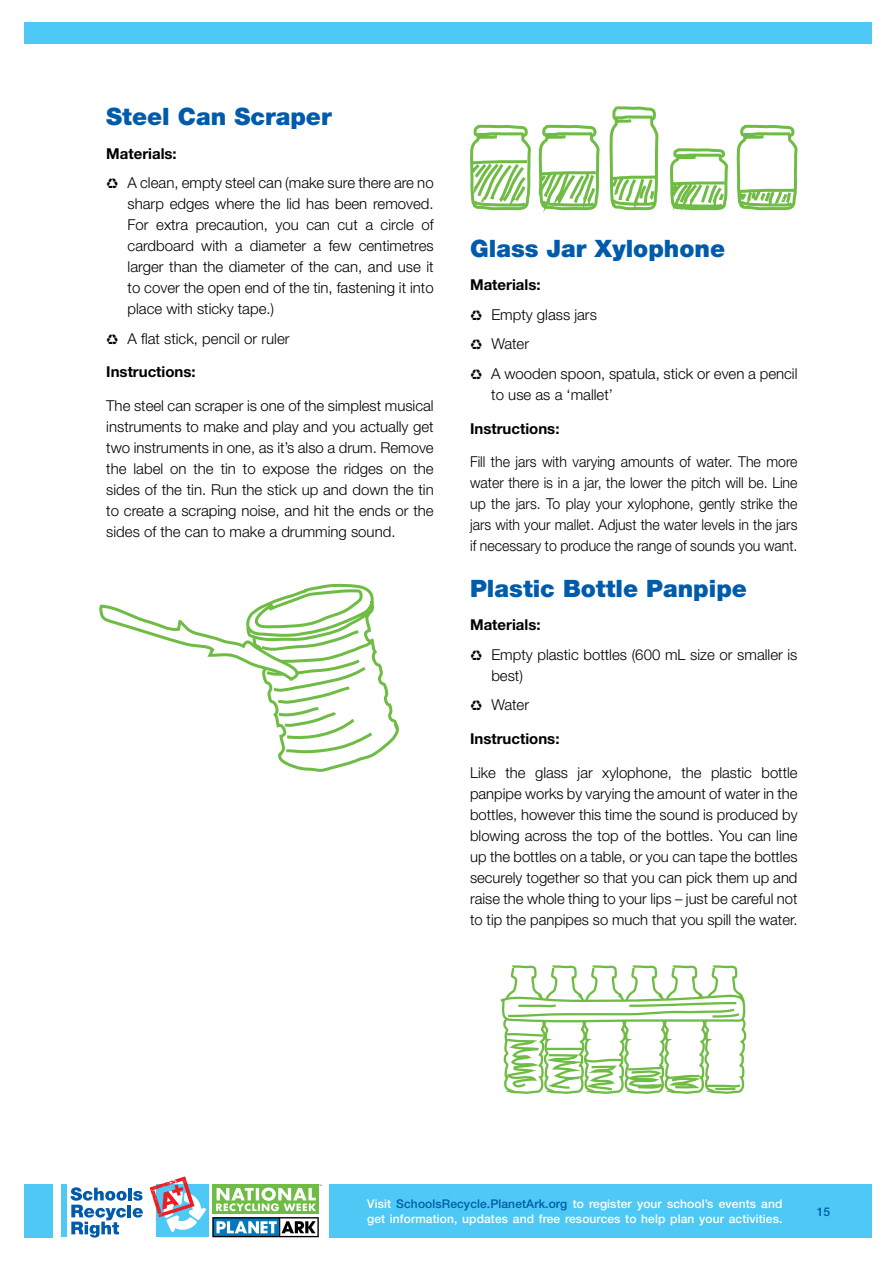
<style>
.page{position:relative;width:893px;height:1263px;background:#fff}
.page>*{position:absolute;margin:0;border:0;box-sizing:border-box;transform-origin:0 0}
.t1{font:900 24px "Helvetica Neue";color:#005baa}
.t2{font:300 15px/21px "Helvetica Neue";color:#000}
.t3{font:300 15px/21px "Helvetica Neue";color:#000;text-align:justify;scale:.94 1}
.t4{font:700 15px "Helvetica Neue";color:#000}
.t5{font:500 12px/14.4px "Helvetica Neue";letter-spacing:.01em;color:#fff}
.t6{font:500 12px "Helvetica Neue";color:#005baa}
.s1{font-weight:700}
.s2{color:#005baa}
.s3{color:#fff}
</style>
<div class="page">
<div style="left:329px;top:1184px;width:542px;height:53px;background:#4ec9f5"></div>
<div style="left:24px;top:1184px;width:28px;height:53px;background:#4ec9f5"></div>
<div style="left:24px;top:22px;width:847px;height:22px;background:#4ec9f5"></div>
<div style="left:156px;top:1184px;width:53px;height:53px;background:#4ec9f5"></div>
<svg style="left:212px;top:1217px;width:107px;height:20px"></svg>
<div style="left:212px;top:1184px;width:107px;height:30px;background:#6fbc44"></div>
<svg style="left:216px;top:1185px;width:106px;height:26px"></svg>
<div style="left:61px;top:1184px;width:5px;height:53px;background:#4ec9f5"></div>
<svg style="left:150px;top:1176px;width:56px;height:56px"></svg>
<svg style="left:71px;top:1187px;width:72px;height:50px"></svg>
<svg style="left:99px;top:583px;width:300px;height:189px"></svg>
<svg style="left:470px;top:106px;width:328px;height:107px"></svg>
<svg style="left:500px;top:965px;width:247px;height:129px"></svg>
<h1 class="t1" style="left:106px;top:102px;width:227px">Steel Can Scraper</h1>
<p class="t2" style="left:106px;top:138px;width:329px;line-height:29.5px"><span class="s1">Materials:<br></span>♻ A clean, empty steel can (make sure there are no</p>
<p class="t2" style="left:128px;top:193px;width:308px;text-align:justify">sharp edges where the lid has been removed.<br>For extra precaution, you can cut a circle of cardboard with a diameter a few centimetres larger than the diameter of the can, and use it to cover the open end of the tin, fastening it into place with sticky tape.)</p>
<p class="t2" style="left:106px;top:327px;width:185px">♻ A flat stick, pencil or ruler</p>
<p class="t4" style="left:106px;top:363px;width:91px">Instructions:</p>
<p class="t2" style="left:106px;top:395px;width:329px;text-align:justify">The steel can scraper is one of the simplest musical instruments to make and play and you actually get two instruments in one, as it’s also a drum. Remove the label on the tin to expose the ridges on the sides of the tin. Run the stick up and down the tin to create a scraping noise, and hit the ends or the sides of the can to make a drumming sound.</p>
<h1 class="t1" style="left:470px;top:234px;width:257px">Glass Jar Xylophone</h1>
<p class="t2" style="left:470px;top:270px;width:329px;line-height:29.5px"><span class="s1">Materials:<br></span>♻ Empty glass jars<br>♻ Water<br>♻ A wooden spoon, spatula, stick or even a pencil</p>
<p class="t2" style="left:491px;top:384px;width:123px">to use as a ‘mallet’</p>
<p class="t4" style="left:470px;top:419px;width:91px">Instructions:</p>
<p class="t3" style="left:470px;top:451px;width:350px">Fill the jars with varying amounts of water. The more water there is in a jar, the lower the pitch will be. Line up the jars. To play your xylophone, gently strike the jars with your mallet. Adjust the water levels in the jars if necessary to produce the range of sounds you want.</p>
<h1 class="t1" style="left:470px;top:574px;width:278px">Plastic Bottle Panpipe</h1>
<p class="t2" style="left:470px;top:610px;width:329px;line-height:29.5px"><span class="s1">Materials:<br></span>♻ Empty plastic bottles (600 mL size or smaller is</p>
<p class="t2" style="left:470px;top:660px;width:61px;line-height:29.5px;text-indent:21px">best) ♻ Water</p>
<p class="t4" style="left:470px;top:729px;width:91px">Instructions:</p>
<p class="t2" style="left:470px;top:762px;width:329px;text-align:justify">Like the glass jar xylophone, the plastic bottle panpipe works by varying the amount of water in the bottles, however this time the sound is produced by blowing across the top of the bottles. You can line up the bottles on a table, or you can tape the bottles securely together so that you can pick them up and raise the whole thing to your lips – just be careful not to tip the panpipes so much that you spill the water.</p>
<p class="t5" style="left:367px;top:1197px;width:417px">Visit <span class="s2">SchoolsRecycle.PlanetArk.org</span> to register your school’s events and get information, updates and free resources to help plan your activities.</p>
<p class="t6" style="left:817px;top:1204px;width:31px">15 <span class="s3">15</span></p>
</div>
